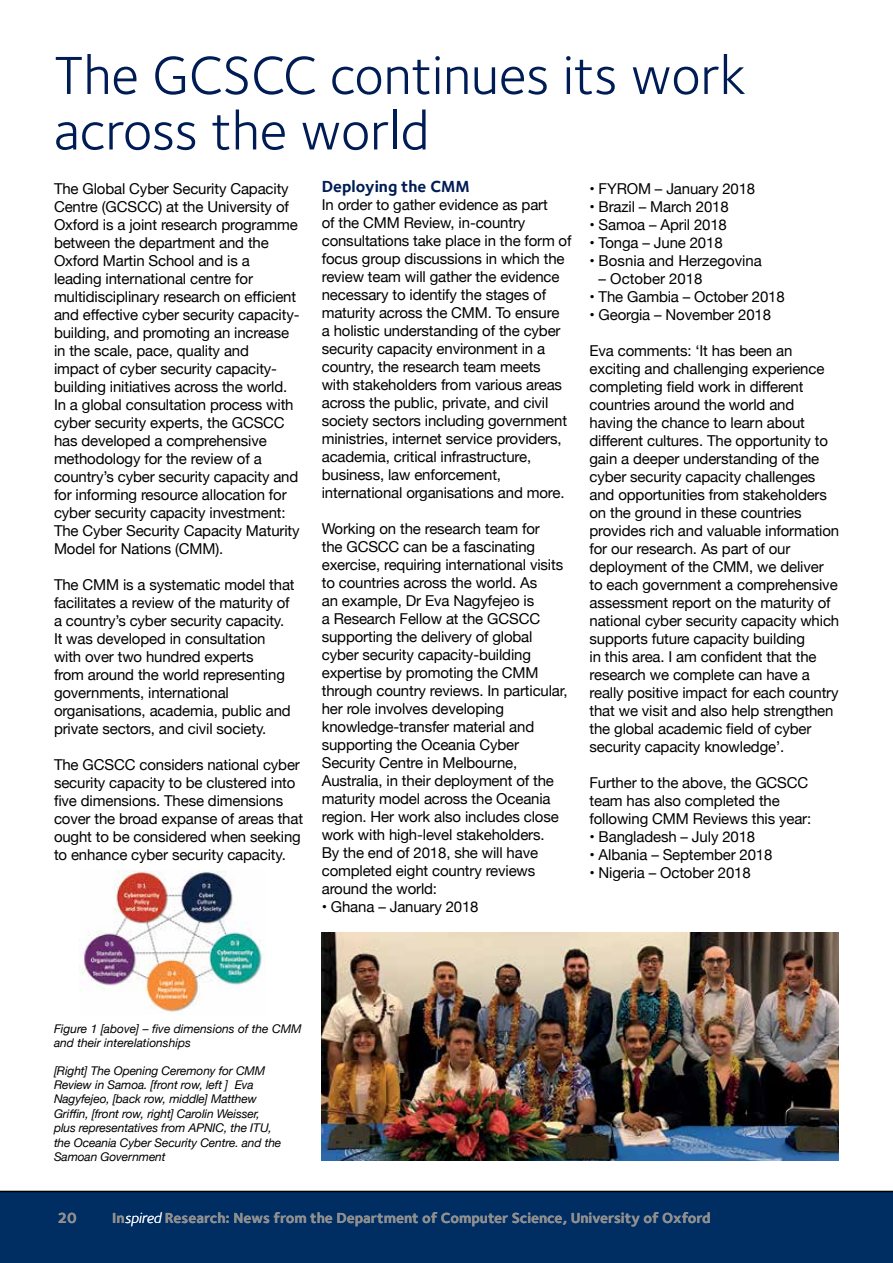
<style>
.page{position:relative;width:893px;height:1263px;background:#fff}
.page>*{position:absolute;margin:0;border:0;box-sizing:border-box;transform-origin:0 0}
.t1{font:55.5px/55.5px "Foundry Sterling";color:#001c54}
.t2{font:700 16.5px "Foundry Sterling";color:#001c54}
.t3{font:15px/18px "Helvetica Neue";letter-spacing:-.01em;color:#000}
.t4{font:700 15px "Foundry Sterling";letter-spacing:-.005em;color:#8f8f8f}
.t5{font:italic 12px/14.4px "Helvetica Neue";letter-spacing:-.01em;color:#000}
.s1{font-weight:400;font-style:italic;color:#fff}
</style>
<div class="page">
<div style="left:0;top:1191px;width:893px;height:72px;background:#002d62"></div>
<img style="left:80px;top:870px;width:184px;height:142px">
<img style="left:321px;top:932px;width:517px;height:229px">
<h1 class="t1" style="left:54px;top:47px;width:693px">The GCSCC continues its work across the world</h1>
<p class="t3" style="left:54px;top:180px;width:247px">The Global Cyber Security Capacity Centre (GCSCC) at the University of Oxford is a joint research programme between the department and the Oxford Martin School and is a leading international centre for multidisciplinary research on efficient and effective cyber security capacity&shy;building, and promoting an increase in the scale, pace, quality and<br>impact of cyber security capacity&shy;building initiatives across the world.<br>In a global consultation process with cyber security experts, the GCSCC has developed a comprehensive methodology for the review of a country’s cyber security capacity and for informing resource allocation for cyber security capacity investment:<br>The Cyber Security Capacity Maturity Model for Nations (CMM).</p>
<p class="t3" style="left:54px;top:576px;width:242px">The CMM is a systematic model that facilitates a review of the maturity of a country’s cyber security capacity.<br>It was developed in consultation with over two hundred experts<br>from around the world representing governments, international organisations, academia, public and private sectors, and civil society.</p>
<p class="t3" style="left:54px;top:756px;width:251px">The GCSCC considers national cyber security capacity to be clustered into five dimensions. These dimensions cover the broad expanse of areas that ought to be considered when seeking to enhance cyber security capacity.</p>
<p class="t2" style="left:322px;top:176px;width:149px">Deploying the CMM</p>
<p class="t3" style="left:322px;top:196px;width:251px">In order to gather evidence as part<br>of the CMM Review, in-country consultations take place in the form of focus group discussions in which the review team will gather the evidence necessary to identify the stages of maturity across the CMM. To ensure<br>a holistic understanding of the cyber security capacity environment in a country, the research team meets with stakeholders from various areas across the public, private, and civil society sectors including government ministries, internet service providers, academia, critical infrastructure, business, law enforcement, international organisations and more.</p>
<p class="t3" style="left:322px;top:520px;width:247px">Working on the research team for<br>the GCSCC can be a fascinating exercise, requiring international visits to countries across the world. As<br>an example, Dr Eva Nagyfejeo is<br>a Research Fellow at the GCSCC supporting the delivery of global cyber security capacity-building expertise by promoting the CMM through country reviews. In particular, her role involves developing knowledge-transfer material and supporting the Oceania Cyber<br>Security Centre in Melbourne,<br>Australia, in their deployment of the maturity model across the Oceania region. Her work also includes close work with high-level stakeholders.<br>By the end of 2018, she will have completed eight country reviews around the world:</p>
<p class="t3" style="left:322px;top:898px;width:158px">• Ghana – January 2018</p>
<p class="t3" style="left:589px;top:180px;width:167px">• FYROM – January 2018</p>
<p class="t3" style="left:589px;top:198px;width:141px">• Brazil – March 2018</p>
<p class="t3" style="left:589px;top:216px;width:139px">• Samoa – April 2018</p>
<p class="t3" style="left:589px;top:234px;width:135px">• Tonga – June 2018</p>
<p class="t3" style="left:589px;top:252px;width:174px">• Bosnia and Herzegovina</p>
<p class="t3" style="left:599px;top:270px;width:105px">– October 2018</p>
<p class="t3" style="left:589px;top:288px;width:197px">• The Gambia – October 2018</p>
<p class="t3" style="left:589px;top:306px;width:183px">• Georgia – November 2018</p>
<p class="t3" style="left:589px;top:342px;width:251px">Eva comments: ‘It has been an exciting and challenging experience completing field work in different countries around the world and having the chance to learn about different cultures. The opportunity to gain a deeper understanding of the cyber security capacity challenges and opportunities from stakeholders on the ground in these countries provides rich and valuable information for our research. As part of our deployment of the CMM, we deliver to each government a comprehensive assessment report on the maturity of national cyber security capacity which supports future capacity building<br>in this area. I am confident that the research we complete can have a really positive impact for each country that we visit and also help strengthen the global academic field of cyber security capacity knowledge’.</p>
<p class="t3" style="left:589px;top:774px;width:223px">Further to the above, the GCSCC team has also completed the following CMM Reviews this year:</p>
<p class="t3" style="left:589px;top:828px;width:167px">• Bangladesh – July 2018</p>
<p class="t3" style="left:589px;top:846px;width:184px">• Albania – September 2018</p>
<p class="t3" style="left:589px;top:864px;width:163px">• Nigeria – October 2018</p>
<p class="t5" style="left:54px;top:1022px;width:249px">Figure 1 [above] – five dimensions of the CMM and their interelationships</p>
<p class="t5" style="left:54px;top:1064px;width:229px">[Right] The Opening Ceremony for CMM Review in Samoa. [front row, left ] Eva Nagyfejeo, [back row, middle] Matthew Griffin, [front row, right] Carolin Weisser, plus representatives from APNIC, the ITU, the Oceania Cyber Security Centre. and the Samoan Government</p>
<p class="t4" style="left:57px;top:1209px;width:21px">20</p>
<p class="t4" style="left:112px;top:1209px;width:600px">In<span class="s1">spired</span> Research: News from the Department of Computer Science, University of Oxford</p>
</div>
